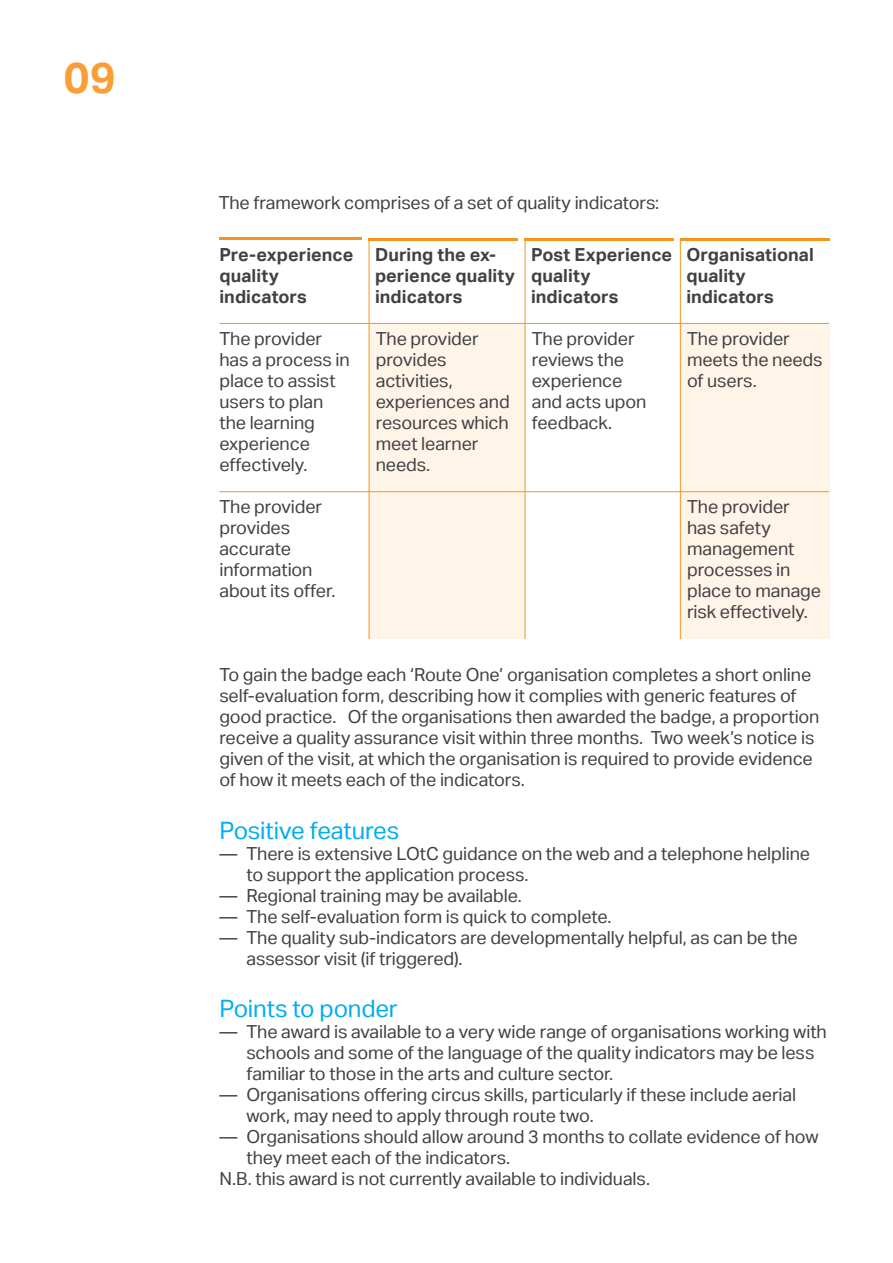
<style>
.page{position:relative;width:893px;height:1263px;background:#fff}
.page>*{position:absolute;margin:0;border:0;box-sizing:border-box;transform-origin:0 0}
.t1{font:700 43.5px "Aktiv Grotesk";color:#f89e34}
.t2{font:24px "Aktiv Grotesk";letter-spacing:-.01em;color:#00aeef}
.t3{font:18px/21px "Aktiv Grotesk";letter-spacing:-.005em;color:#414042}
.t4{font:700 18px/21px "Aktiv Grotesk";letter-spacing:.005em;color:#414042}
</style>
<div class="page">
<div style="left:369px;top:324px;width:155px;height:315px;background:#fef4e8"></div>
<div style="left:680px;top:324px;width:149px;height:315px;background:#fef4e8"></div>
<hr style="left:219px;top:323px;width:610px;height:1px;background:#f7941e">
<hr style="left:219px;top:237px;width:143px;height:3px;background:#f7941e">
<hr style="left:369px;top:238px;width:149px;height:2px;background:#f7941e">
<hr style="left:680px;top:238px;width:149px;height:2px;background:#f7941e">
<hr style="left:525px;top:238px;width:149px;height:2px;background:#f7941e">
<hr style="left:369px;top:238px;width:1px;height:401px;background:#f7941e">
<hr style="left:680px;top:238px;width:1px;height:401px;background:#f7941e">
<hr style="left:525px;top:238px;width:1px;height:401px;background:#f7941e">
<hr style="left:219px;top:491px;width:610px;height:1px;background:#f7941e">
<h1 class="t1" style="left:64px;top:51px;width:53px">09</h1>
<p class="t3" style="left:219px;top:192px;width:442px">The framework comprises of a set of quality indicators:</p>
<p class="t4" style="left:219px;top:244px;width:136px">Pre-experience quality indicators</p>
<p class="t4" style="left:375px;top:244px;width:142px">During the ex&shy;perience quality indicators</p>
<p class="t4" style="left:686px;top:244px;width:129px">Organisational quality indicators</p>
<p class="t4" style="left:531px;top:244px;width:143px">Post Experience quality indicators</p>
<p class="t3" style="left:219px;top:328px;width:132px">The provider has a process in place to assist users to plan the learning experience effectively.</p>
<p class="t3" style="left:219px;top:496px;width:117px">The provider provides accurate information about its offer.</p>
<p class="t3" style="left:376px;top:328px;width:135px">The provider provides activities, experiences and resources which meet learner needs.</p>
<p class="t3" style="left:687px;top:328px;width:137px">The provider meets the needs of users.</p>
<p class="t3" style="left:687px;top:496px;width:136px">The provider has safety management processes in place to manage risk effectively.</p>
<p class="t3" style="left:532px;top:328px;width:116px">The provider reviews the experience and acts upon feedback.</p>
<p class="t3" style="left:219px;top:664px;width:602px">To gain the badge each ‘Route One’ organisation completes a short online self-evaluation form, describing how it complies with generic features of good practice. Of the organisations then awarded the badge, a proportion receive a quality assurance visit within three months. Two week’s notice is given of the visit, at which the organisation is required to provide evidence of how it meets each of the indicators.</p>
<h2 class="t2" style="left:219px;top:816px;width:181px">Positive features</h2>
<p class="t3" style="left:246px;top:843px;width:565px;text-indent:-27px">— There is extensive LOtC guidance on the web and a telephone helpline to support the application process.</p>
<p class="t3" style="left:219px;top:885px;width:304px">— Regional training may be available.</p>
<p class="t3" style="left:219px;top:906px;width:394px">— The self-evaluation form is quick to complete.</p>
<p class="t3" style="left:246px;top:927px;width:553px;text-indent:-27px">— The quality sub-indicators are developmentally helpful, as can be the assessor visit (if triggered).</p>
<h2 class="t2" style="left:219px;top:994px;width:180px">Points to ponder</h2>
<p class="t3" style="left:246px;top:1021px;width:582px;text-indent:-27px">— The award is available to a very wide range of organisations working with schools and some of the language of the quality indicators may be less familiar to those in the arts and culture sector.</p>
<p class="t3" style="left:246px;top:1084px;width:551px;text-indent:-27px">— Organisations offering circus skills, particularly if these include aerial work, may need to apply through route two.</p>
<p class="t3" style="left:219px;top:1126px;width:601px">— Organisations should allow around 3 months to collate evidence of how</p>
<p class="t3" style="left:246px;top:1147px;width:265px">they meet each of the indicators.</p>
<p class="t3" style="left:219px;top:1168px;width:432px">N.B. this award is not currently available to individuals.</p>
</div>
